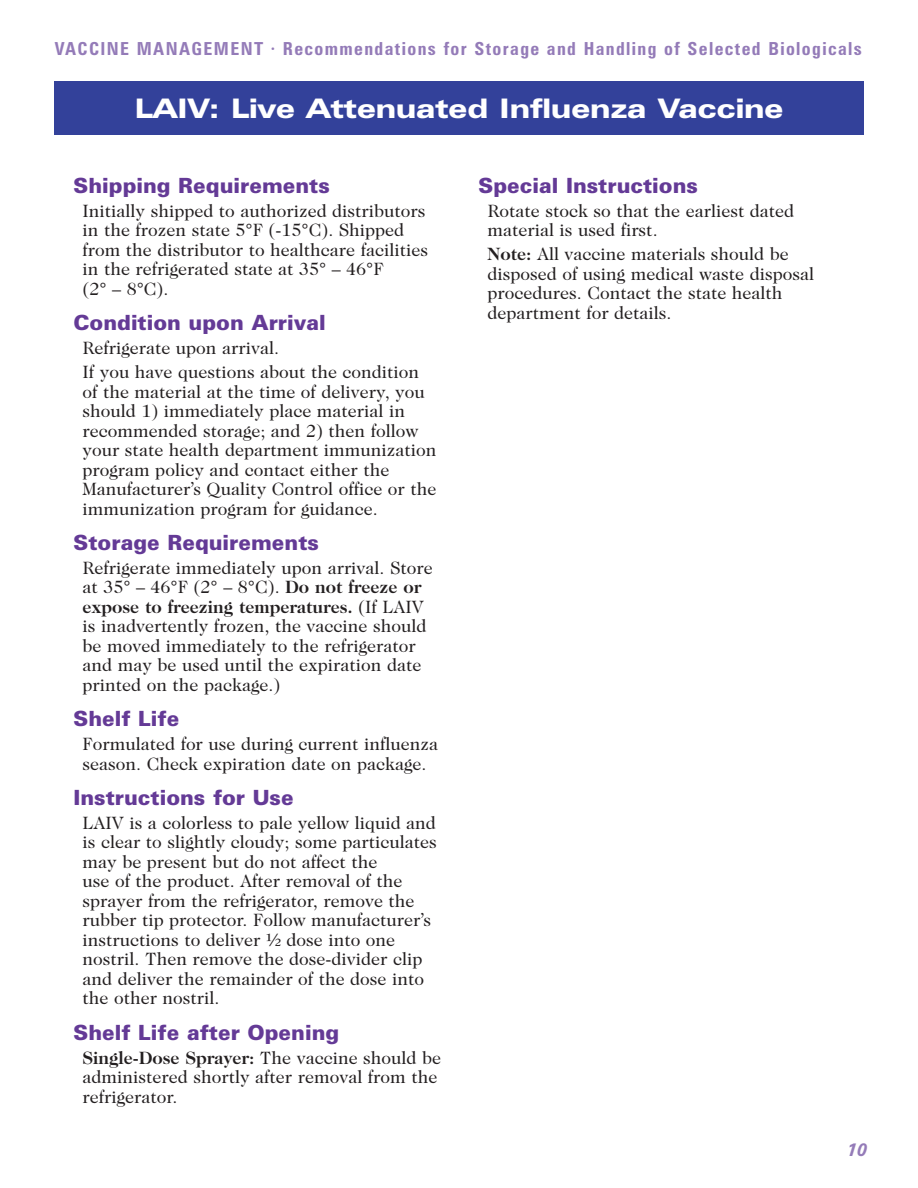
<style>
.page{position:relative;width:918px;height:1188px;background:#fff}
.page>*{position:absolute;margin:0;border:0;box-sizing:border-box;transform-origin:0 0}
.t1{font:900 expanded 27px "Zurich BT";color:#fff}
.Heading2{font:900 21px "Zurich BT";color:#643a96}
.t2{font:18px/19.5px "Caslon Two Twenty Four";color:#231f20}
.t3{font:700 condensed 18px "Zurich BT";letter-spacing:.075em;color:#947bb8}
.t4{font:italic 700 18px "Zurich BT";color:#947bb8}
.s1{font-weight:700}
</style>
<div class="page">
<div style="left:54px;top:81px;width:810px;height:54px;background:#33419a"></div>
<p class="t3" style="left:55px;top:38px;width:809px">VACCINE MANAGEMENT · Recommendations for Storage and Handling of Selected Biologicals</p>
<h1 class="t1" style="left:135px;top:93px;width:650px">LAIV: Live Attenuated Influenza Vaccine</h1>
<p class="Heading2" style="left:74px;top:173px;width:258px">Shipping Requirements</p>
<p class="t2" style="left:82px;top:201px;width:347px">Initially shipped to authorized distributors in the frozen state 5°F (-15°C). Shipped from the distributor to healthcare facilities in the refrigerated state at 35° – 46°F<br>(2° – 8°C).</p>
<p class="Heading2" style="left:74px;top:310px;width:254px">Condition upon Arrival</p>
<p class="t2" style="left:82px;top:338px;width:198px">Refrigerate upon arrival.</p>
<p class="t2" style="left:82px;top:362px;width:356px">If you have questions about the condition of the material at the time of delivery, you should 1) immediately place material in recommended storage; and 2) then follow your state health department immunization program policy and contact either the Manufacturer’s Quality Control office or the immunization program for guidance.</p>
<p class="Heading2" style="left:74px;top:530px;width:247px">Storage Requirements</p>
<p class="t2" style="left:82px;top:558px;width:352px">Refrigerate immediately upon arrival. Store at 35° – 46°F (2° – 8°C). <span class="s1">Do not freeze or expose to freezing temperatures.</span> (If LAIV is inadvertently frozen, the vaccine should be moved immediately to the refrigerator and may be used until the expiration date printed on the package.)</p>
<p class="Heading2" style="left:74px;top:706px;width:107px">Shelf Life</p>
<p class="t2" style="left:82px;top:734px;width:357px">Formulated for use during current influenza season. Check expiration date on package.</p>
<p class="Heading2" style="left:74px;top:785px;width:222px">Instructions for Use</p>
<p class="t2" style="left:82px;top:813px;width:356px">LAIV is a colorless to pale yellow liquid and is clear to slightly cloudy; some particulates may be present but do not affect the<br>use of the product. After removal of the sprayer from the refrigerator, remove the rubber tip protector. Follow manufacturer’s instructions to deliver ½ dose into one nostril. Then remove the dose-divider clip and deliver the remainder of the dose into the other nostril.</p>
<p class="Heading2" style="left:74px;top:1019px;width:267px">Shelf Life after Opening</p>
<p class="t2" style="left:82px;top:1048px;width:360px"><span class="s1">Single-Dose Sprayer:</span> The vaccine should be administered shortly after removal from the refrigerator.</p>
<p class="Heading2" style="left:478px;top:173px;width:221px">Special Instructions</p>
<p class="t2" style="left:488px;top:201px;width:308px">Rotate stock so that the earliest dated material is used first.</p>
<p class="t2" style="left:488px;top:244px;width:328px"><span class="s1">Note:</span> All vaccine materials should be disposed of using medical waste disposal procedures. Contact the state health department for details.</p>
<p class="t4" style="left:847px;top:1138px;width:21px">10</p>
</div>
